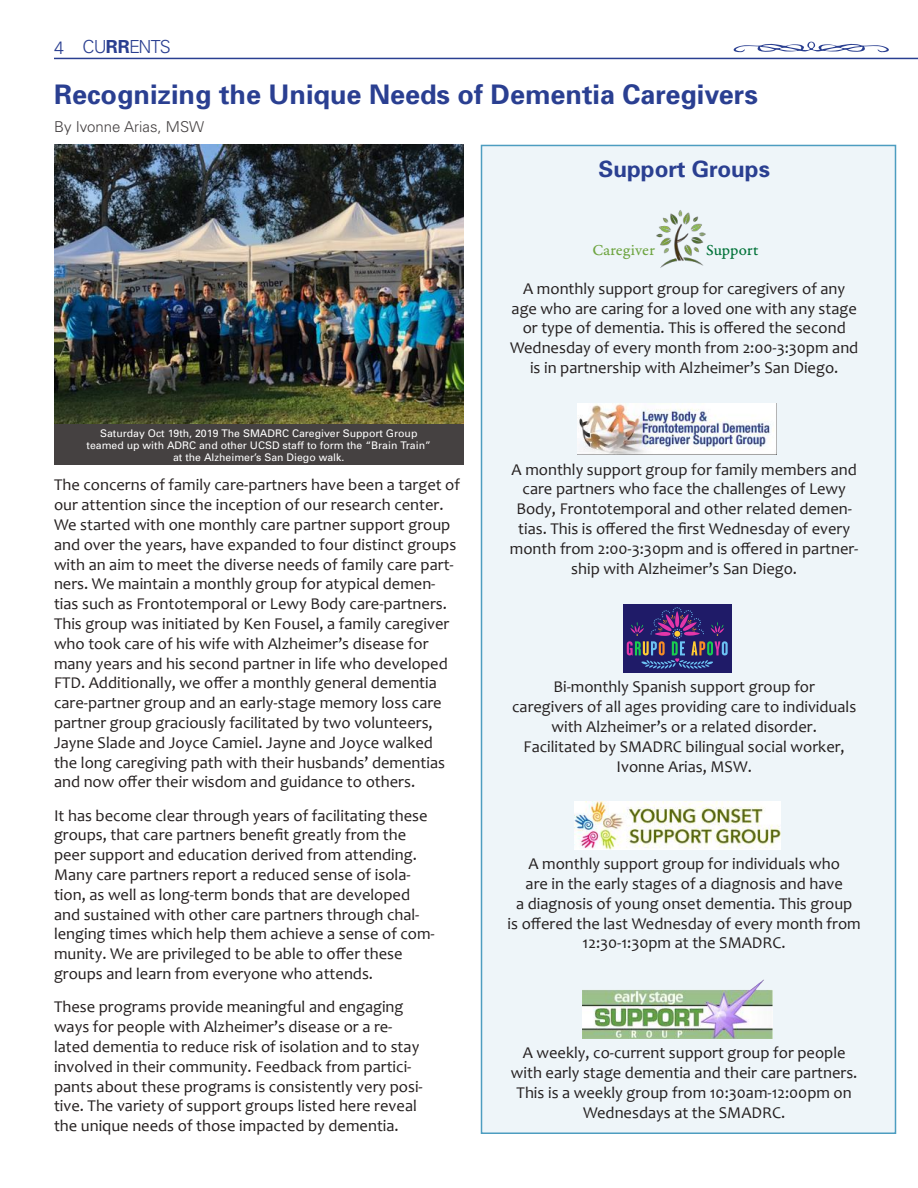
<style>
.page{position:relative;width:918px;height:1188px;background:#fff}
.page>*{position:absolute;margin:0;border:0;box-sizing:border-box;transform-origin:0 0}
.t1{font:700 27px "Univers";color:#2a3f91}
.t2{font:700 22.5px "Univers";color:#2a3f91}
.t3{font:300 18px "Univers";letter-spacing:-.05em;color:#2a3f91}
.t4{font:16.5px/19.8px "Candara";color:#241f1f;text-align:center}
.t5{font:16.2px "Garamond Premr Pro Capt";letter-spacing:-.005em;color:#6fa542}
.t6{font:16.2px "Garamond Premr Pro Capt";color:#007238}
.t7{font:300 15px "Univers";color:#444041}
.t8{font:10.5px/12px "Univers";color:#fff;text-align:center}
.s1{font-weight:700}
</style>
<div class="page">
<hr style="left:54px;top:58px;width:864px;height:1px;background:#2a3f91">
<svg style="left:734px;top:42px;width:155px;height:10px"></svg>
<div style="left:481px;top:145px;width:415px;height:989px;background:#eef5f9;border:2px solid #4d9dc0"></div>
<div style="left:54px;top:424px;width:410px;height:41px;background:#454141"></div>
<img style="left:54px;top:145px;width:410px;height:279px">
<img style="left:656px;top:210px;width:50px;height:58px">
<img style="left:578px;top:403px;width:199px;height:52px">
<div style="left:623px;top:604px;width:109px;height:69px;background:#1f1b68"></div>
<svg style="left:627px;top:607px;width:101px;height:62px"></svg>
<img style="left:575px;top:802px;width:205px;height:47px">
<img style="left:582px;top:979px;width:191px;height:59px">
<p class="t3" style="left:54px;top:36px;width:118px">4 CU<span class="s1">RR</span>ENTS</p>
<h1 class="t1" style="left:54px;top:77px;width:705px">Recognizing the Unique Needs of Dementia Caregivers</h1>
<p class="t7" style="left:54px;top:118px;width:152px">By Ivonne Arias, MSW</p>
<h2 class="t2" style="left:598px;top:154px;width:173px">Support Groups</h2>
<p class="t8" style="left:87px;top:427px;width:346px">Saturday Oct 19th, 2019 The SMADRC Caregiver Support Group teamed up with ADRC and other UCSD staff to form the “Brain Train” at the Alzheimer’s San Diego walk.</p>
<p class="t4" style="left:54px;top:475px;width:408px;text-align:left">The concerns of family care-partners have been a target of our attention since the inception of our research center.<br>We started with one monthly care partner support group and over the years, have expanded to four distinct groups with an aim to meet the diverse needs of family care part&shy;ners. We maintain a monthly group for atypical demen&shy;tias such as Frontotemporal or Lewy Body care-partners.<br>This group was initiated by Ken Fousel, a family caregiver who took care of his wife with Alzheimer’s disease for many years and his second partner in life who developed FTD. Additionally, we offer a monthly general dementia care-partner group and an early-stage memory loss care partner group graciously facilitated by two volunteers, Jayne Slade and Joyce Camiel. Jayne and Joyce walked the long caregiving path with their husbands’ dementias and now offer their wisdom and guidance to others.</p>
<p class="t4" style="left:54px;top:805px;width:382px;text-align:left">It has become clear through years of facilitating these groups, that care partners benefit greatly from the peer support and education derived from attending.<br>Many care partners report a reduced sense of isola&shy;tion, as well as long-term bonds that are developed and sustained with other care partners through chal&shy;lenging times which help them achieve a sense of com&shy;munity. We are privileged to be able to offer these groups and learn from everyone who attends.</p>
<p class="t4" style="left:54px;top:997px;width:370px;text-align:left">These programs provide meaningful and engaging ways for people with Alzheimer’s disease or a re&shy;lated dementia to reduce risk of isolation and to stay involved in their community. Feedback from partici&shy;pants about these programs is consistently very posi&shy;tive. The variety of support groups listed here reveal the unique needs of those impacted by dementia.</p>
<p class="t5" style="left:592px;top:240px;width:64px">Caregiver</p>
<p class="t6" style="left:706px;top:240px;width:54px">Support</p>
<p class="t4" style="left:510px;top:278px;width:350px">A monthly support group for caregivers of any age who are caring for a loved one with any stage or type of dementia. This is offered the second Wednesday of every month from 2:00-3:30pm and is in partnership with Alzheimer’s San Diego.</p>
<p class="t4" style="left:510px;top:459px;width:350px">A monthly support group for family members and care partners who face the challenges of Lewy Body, Frontotemporal and other related demen&shy;tias. This is offered the first Wednesday of every month from 2:00-3:30pm and is offered in partner&shy;ship with Alzheimer’s San Diego.</p>
<p class="t4" style="left:512px;top:677px;width:346px">Bi-monthly Spanish support group for<br>caregivers of all ages providing care to individuals with Alzheimer’s or a related disorder.<br>Facilitated by SMADRC bilingual social worker, Ivonne Arias, MSW.</p>
<p class="t4" style="left:508px;top:854px;width:355px">A monthly support group for individuals who<br>are in the early stages of a diagnosis and have<br>a diagnosis of young onset dementia. This group<br>is offered the last Wednesday of every month from 12:30-1:30pm at the SMADRC.</p>
<p class="t4" style="left:511px;top:1043px;width:348px">A weekly, co-current support group for people with early stage dementia and their care partners.<br>This is a weekly group from 10:30am-12:00pm on Wednesdays at the SMADRC.</p>
</div>
